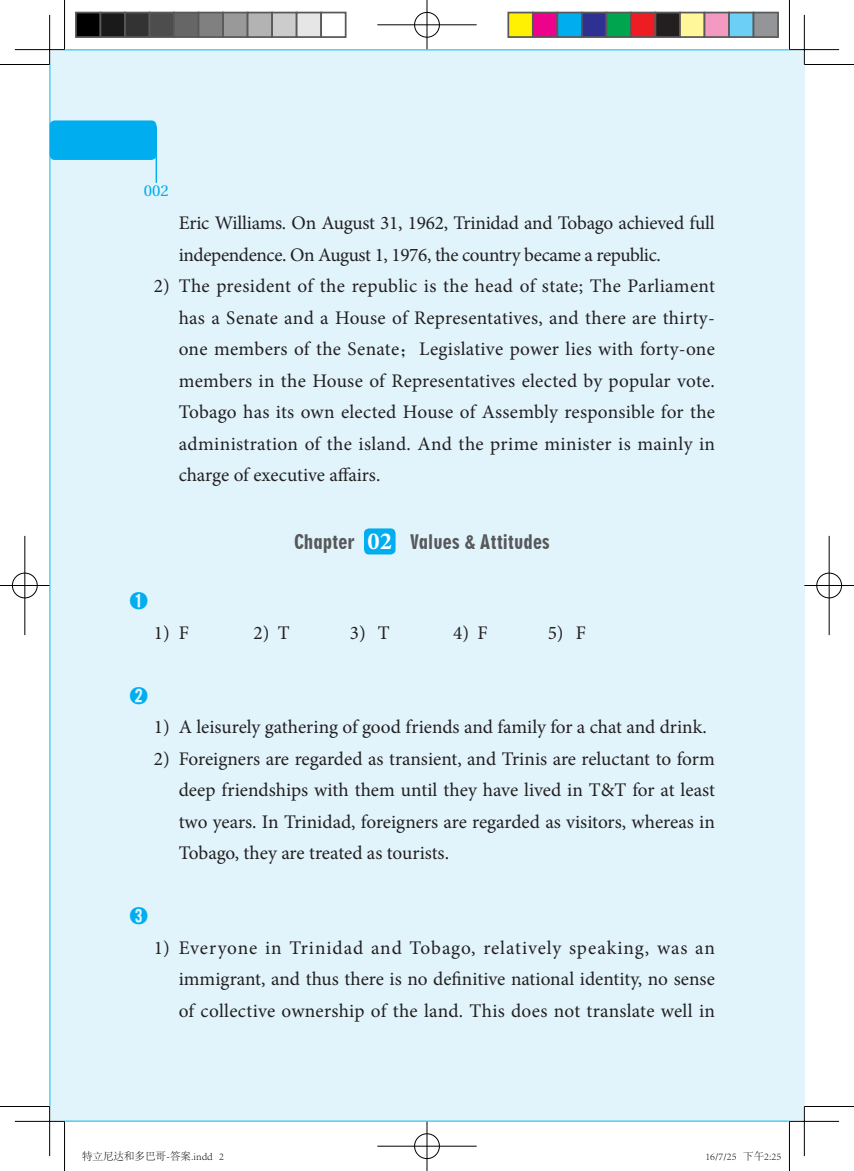
<style>
.page{position:relative;width:854px;height:1171px;background:#fff}
.page>*{position:absolute;margin:0;border:0;box-sizing:border-box;transform-origin:0 0}
.t1{font:19.25px/31.5px "Minion Pro";letter-spacing:-.005em;color:#231f20;text-align:justify}
.t2{font:19.25px "Geometric 706 BT Black Condensed B";color:#57585a}
.t3{font:500 19.25px "Adobe Myungjo Std";color:#00aeef}
.t4{font:15.75px "Utopia";color:#00aeef}
.t5{font:300 10.5px "Adobe Song Std";color:#000}
.s1{font-family:"Sim Sun"}
.s2{font-family:"Minion Pro";font-weight:700;font-size:24.5px;color:#fff}
</style>
<div class="page">
<div style="left:50px;top:50px;width:754px;height:1071px;background:#e1f4fc"></div>
<div style="left:50px;top:120px;width:106px;height:40px;background:#00aeef;border-radius:5px"></div>
<svg style="left:156px;top:126px;width:1px;height:57px"></svg>
<div style="left:364px;top:528px;width:31px;height:26px;background:#00aeef;border-radius:5px"></div>
<hr style="left:15px;top:49px;width:49px;height:2px;background:#fff">
<hr style="left:789px;top:49px;width:49px;height:2px;background:#fff">
<hr style="left:15px;top:1120px;width:49px;height:2px;background:#fff">
<hr style="left:789px;top:1120px;width:49px;height:2px;background:#fff">
<hr style="left:49px;top:15px;width:2px;height:49px;background:#fff">
<hr style="left:49px;top:1106px;width:2px;height:50px;background:#fff">
<hr style="left:0;top:64px;width:50px;height:1px;background:#000">
<hr style="left:804px;top:64px;width:49px;height:1px;background:#000">
<hr style="left:0;top:1106px;width:50px;height:1px;background:#000">
<hr style="left:804px;top:1106px;width:49px;height:1px;background:#000">
<hr style="left:64px;top:0;width:1px;height:50px;background:#000">
<hr style="left:64px;top:1121px;width:1px;height:50px;background:#000">
<hr style="left:788px;top:0;width:1px;height:50px;background:#000">
<hr style="left:788px;top:1121px;width:1px;height:50px;background:#000">
<hr style="left:15px;top:49px;width:49px;height:1px;background:#000">
<hr style="left:789px;top:49px;width:49px;height:1px;background:#000">
<hr style="left:15px;top:1121px;width:49px;height:1px;background:#000">
<hr style="left:789px;top:1121px;width:49px;height:1px;background:#000">
<hr style="left:49px;top:15px;width:1px;height:49px;background:#000">
<hr style="left:49px;top:1106px;width:1px;height:50px;background:#000">
<hr style="left:803px;top:15px;width:1px;height:49px;background:#000">
<hr style="left:803px;top:1106px;width:1px;height:50px;background:#000">
<div style="left:413px;top:11px;width:27px;height:27px;border:2px solid #fff;border-radius:50%"></div>
<hr style="left:377px;top:24px;width:99px;height:2px;background:#fff">
<hr style="left:426px;top:0;width:2px;height:50px;background:#fff">
<div style="left:414px;top:12px;width:25px;height:25px;border:1px solid #000;border-radius:50%"></div>
<hr style="left:377px;top:25px;width:99px;height:1px;background:#000">
<hr style="left:426px;top:0;width:1px;height:50px;background:#000">
<div style="left:413px;top:1132px;width:27px;height:27px;border:2px solid #fff;border-radius:50%"></div>
<hr style="left:377px;top:1145px;width:99px;height:2px;background:#fff">
<hr style="left:426px;top:1121px;width:2px;height:50px;background:#fff">
<div style="left:414px;top:1133px;width:25px;height:26px;border:1px solid #000;border-radius:50%"></div>
<hr style="left:377px;top:1146px;width:99px;height:1px;background:#000">
<hr style="left:426px;top:1121px;width:1px;height:50px;background:#000">
<div style="left:11px;top:572px;width:27px;height:27px;border:2px solid #fff;border-radius:50%"></div>
<hr style="left:0;top:584px;width:50px;height:2px;background:#fff">
<hr style="left:24px;top:536px;width:2px;height:99px;background:#fff">
<div style="left:12px;top:573px;width:25px;height:25px;border:1px solid #000;border-radius:50%"></div>
<hr style="left:0;top:585px;width:50px;height:1px;background:#000">
<hr style="left:25px;top:536px;width:1px;height:99px;background:#000">
<div style="left:815px;top:572px;width:27px;height:27px;border:2px solid #fff;border-radius:50%"></div>
<hr style="left:804px;top:584px;width:49px;height:2px;background:#fff">
<hr style="left:827px;top:536px;width:3px;height:99px;background:#fff">
<div style="left:816px;top:573px;width:25px;height:25px;border:1px solid #000;border-radius:50%"></div>
<hr style="left:804px;top:585px;width:49px;height:1px;background:#000">
<hr style="left:828px;top:536px;width:1px;height:99px;background:#000">
<div style="left:76px;top:13px;width:24px;height:24px;background:#000"></div>
<div style="left:75px;top:12px;width:26px;height:26px;border:2px solid #595959"></div>
<div style="left:100px;top:13px;width:25px;height:24px;background:#1a1a1a"></div>
<div style="left:99px;top:12px;width:27px;height:26px;border:2px solid #595959"></div>
<div style="left:125px;top:13px;width:24px;height:24px;background:#333"></div>
<div style="left:124px;top:12px;width:26px;height:26px;border:2px solid #595959"></div>
<div style="left:149px;top:13px;width:25px;height:24px;background:#4d4d4d"></div>
<div style="left:148px;top:12px;width:27px;height:26px;border:2px solid #595959"></div>
<div style="left:174px;top:13px;width:24px;height:24px;background:#666"></div>
<div style="left:173px;top:12px;width:26px;height:26px;border:2px solid #595959"></div>
<div style="left:198px;top:13px;width:25px;height:24px;background:#808080"></div>
<div style="left:197px;top:12px;width:27px;height:26px;border:2px solid #595959"></div>
<div style="left:223px;top:13px;width:24px;height:24px;background:#999"></div>
<div style="left:222px;top:12px;width:26px;height:26px;border:2px solid #595959"></div>
<div style="left:247px;top:13px;width:25px;height:24px;background:#b3b3b3"></div>
<div style="left:246px;top:12px;width:27px;height:26px;border:2px solid #595959"></div>
<div style="left:272px;top:13px;width:24px;height:24px;background:#ccc"></div>
<div style="left:271px;top:12px;width:26px;height:26px;border:2px solid #595959"></div>
<div style="left:296px;top:13px;width:25px;height:24px;background:#e6e6e6"></div>
<div style="left:295px;top:12px;width:27px;height:26px;border:2px solid #595959"></div>
<div style="left:320px;top:12px;width:26px;height:26px;border:2px solid #595959"></div>
<div style="left:508px;top:13px;width:24px;height:24px;background:#fff101"></div>
<div style="left:507px;top:12px;width:26px;height:26px;border:2px solid #595959"></div>
<div style="left:532px;top:13px;width:25px;height:24px;background:#ed028c"></div>
<div style="left:531px;top:12px;width:27px;height:26px;border:2px solid #595959"></div>
<div style="left:557px;top:13px;width:24px;height:24px;background:#00aeef"></div>
<div style="left:556px;top:12px;width:26px;height:26px;border:2px solid #595959"></div>
<div style="left:581px;top:13px;width:25px;height:24px;background:#2e3092"></div>
<div style="left:580px;top:12px;width:27px;height:26px;border:2px solid #595959"></div>
<div style="left:606px;top:13px;width:24px;height:24px;background:#00a54f"></div>
<div style="left:605px;top:12px;width:26px;height:26px;border:2px solid #595959"></div>
<div style="left:630px;top:13px;width:25px;height:24px;background:#ee1d23"></div>
<div style="left:629px;top:12px;width:27px;height:26px;border:2px solid #595959"></div>
<div style="left:655px;top:13px;width:24px;height:24px;background:#231f20"></div>
<div style="left:654px;top:12px;width:26px;height:26px;border:2px solid #595959"></div>
<div style="left:679px;top:13px;width:25px;height:24px;background:#fff79a"></div>
<div style="left:678px;top:12px;width:27px;height:26px;border:2px solid #595959"></div>
<div style="left:704px;top:13px;width:24px;height:24px;background:#f499c2"></div>
<div style="left:703px;top:12px;width:26px;height:26px;border:2px solid #595959"></div>
<div style="left:728px;top:13px;width:25px;height:24px;background:#6bcff6"></div>
<div style="left:727px;top:12px;width:27px;height:26px;border:2px solid #595959"></div>
<div style="left:753px;top:13px;width:24px;height:24px;background:#939598"></div>
<div style="left:752px;top:12px;width:26px;height:26px;border:2px solid #595959"></div>
<p class="t4" style="left:144px;top:182px;width:27px">002</p>
<p class="t1" style="left:179px;top:207px;width:537px">Eric Williams. On August 31, 1962, Trinidad and Tobago achieved full independence. On August 1, 1976, the country became a republic.</p>
<p class="t1" style="left:179px;top:270px;width:537px;text-indent:-25px">2) The president of the republic is the head of state; The Parliament has a Senate and a House of Representatives, and there are thirty&shy;one members of the Senate<span class="s1">；</span>Legislative power lies with forty-one members in the House of Representatives elected by popular vote.<br>Tobago has its own elected House of Assembly responsible for the administration of the island. And the prime minister is mainly in charge of executive affairs.</p>
<p class="t2" style="left:294px;top:530px;width:257px">Chapter <span class="s2">02</span> Values &amp; Attitudes</p>
<p class="t3" style="left:129px;top:591px;width:21px">➊</p>
<p class="t1" style="left:154px;top:617px;width:36px">1) F</p>
<p class="t1" style="left:253px;top:617px;width:38px">2) T</p>
<p class="t1" style="left:349px;top:617px;width:41px">3) T</p>
<p class="t1" style="left:453px;top:617px;width:36px">4) F</p>
<p class="t1" style="left:547px;top:617px;width:40px">5) F</p>
<p class="t3" style="left:129px;top:686px;width:21px">➋</p>
<p class="t1" style="left:154px;top:711px;width:554px">1) A leisurely gathering of good friends and family for a chat and drink.</p>
<p class="t1" style="left:179px;top:743px;width:537px;text-indent:-25px">2) Foreigners are regarded as transient, and Trinis are reluctant to form deep friendships with them until they have lived in T&amp;T for at least two years. In Trinidad, foreigners are regarded as visitors, whereas in Tobago, they are treated as tourists.</p>
<p class="t3" style="left:129px;top:906px;width:21px">➌</p>
<p class="t1" style="left:179px;top:932px;width:537px;text-indent:-25px">1) Everyone in Trinidad and Tobago, relatively speaking, was an immigrant, and thus there is no definitive national identity, no sense of collective ownership of the land. This does not translate well in</p>
<p class="t5" style="left:82px;top:1151px;width:143px">特立尼达和多巴哥-答案.indd 2</p>
<p class="t5" style="left:705px;top:1151px;width:77px">16/7/25 下午2:25</p>
</div>
